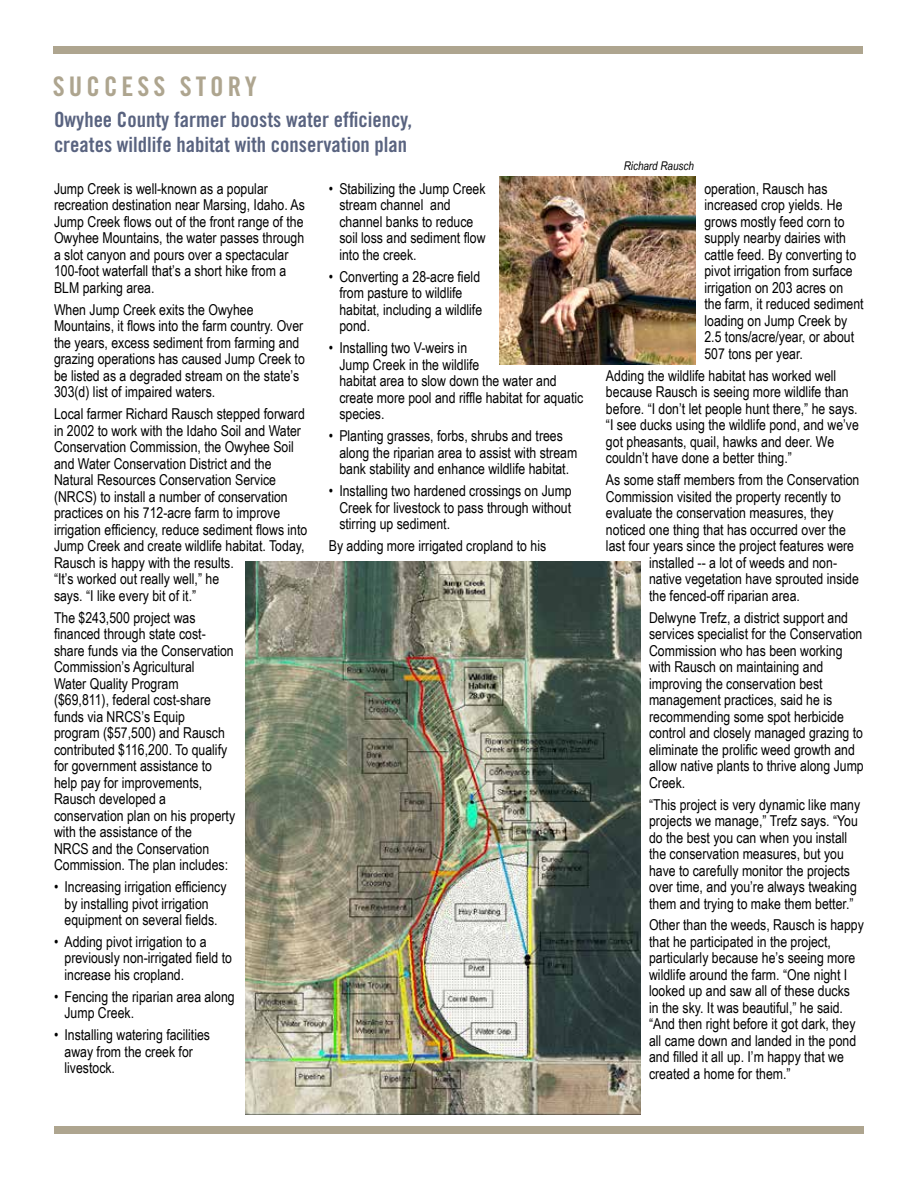
<style>
.page{position:relative;width:918px;height:1188px;background:#fff}
.page>*{position:absolute;margin:0;border:0;box-sizing:border-box;transform-origin:0 0}
.t1{font:27px "Trade Gothic Bold Cond Twenty";color:#aea58f}
.t2{font:21px/25.2px "Trade Gothic Bold Cond Twenty";color:#596380}
.t3{font:15px/16.5px "Arial Narrow";color:#000}
.t4{font:italic 12px "Arial Narrow";color:#000}
</style>
<div class="page">
<div style="left:53px;top:47px;width:810px;height:7px;background:#aea58f"></div>
<img style="left:245px;top:562px;width:395px;height:552px">
<img style="left:499px;top:176px;width:197px;height:188px">
<div style="left:54px;top:1127px;width:810px;height:7px;background:#aea58f"></div>
<h1 class="t1" style="left:53px;top:70px;width:33px">Success</h1>
<h1 class="t1" style="left:180px;top:70px;width:33px">Story</h1>
<h2 class="t2" style="left:54px;top:106px;width:359px">Owyhee County farmer boosts water efficiency, creates wildlife habitat with conservation plan</h2>
<p class="t3" style="left:54px;top:180px;width:252px">Jump Creek is well-known as a popular recreation destination near Marsing, Idaho. As Jump Creek flows out of the front range of the Owyhee Mountains, the water passes through a slot canyon and pours over a spectacular 100-foot waterfall that’s a short hike from a BLM parking area.</p>
<p class="t3" style="left:54px;top:301px;width:252px">When Jump Creek exits the Owyhee Mountains, it flows into the farm country. Over the years, excess sediment from farming and grazing operations has caused Jump Creek to be listed as a degraded stream on the state’s 303(d) list of impaired waters.</p>
<p class="t3" style="left:54px;top:405px;width:255px">Local farmer Richard Rausch stepped forward in 2002 to work with the Idaho Soil and Water Conservation Commission, the Owyhee Soil and Water Conservation District and the Natural Resources Conservation Service (NRCS) to install a number of conservation practices on his 712-acre farm to improve irrigation efficiency, reduce sediment flows into Jump Creek and create wildlife habitat. Today, Rausch is happy with the results.<br>“It’s worked out really well,” he<br>says. “I like every bit of it.”</p>
<p class="t3" style="left:54px;top:609px;width:183px">The $243,500 project was financed through state cost&shy;share funds via the Conservation<br>Commission’s Agricultural<br>Water Quality Program ($69,811), federal cost-share funds via NRCS’s Equip<br>program ($57,500) and Rausch contributed $116,200. To qualify for government assistance to help pay for improvements,<br>Rausch developed a conservation plan on his property with the assistance of the<br>NRCS and the Conservation<br>Commission. The plan includes:</p>
<p class="t3" style="left:54px;top:878px;width:174px;text-align:center">• Increasing irrigation efficiency by installing pivot irrigation equipment on several fields.</p>
<p class="t3" style="left:64px;top:933px;width:169px;text-indent:-10px">• Adding pivot irrigation to a previously non-irrigated field to increase his cropland.</p>
<p class="t3" style="left:64px;top:988px;width:172px;text-indent:-10px">• Fencing the riparian area along<br>Jump Creek.</p>
<p class="t3" style="left:64px;top:1026px;width:147px;text-indent:-10px">• Installing watering facilities away from the creek for livestock.</p>
<p class="t3" style="left:339px;top:180px;width:148px;text-indent:-10px">• Stabilizing the Jump Creek stream channel and channel banks to reduce soil loss and sediment flow into the creek.</p>
<p class="t3" style="left:339px;top:268px;width:144px;text-indent:-10px">• Converting a 28-acre field from pasture to wildlife habitat, including a wildlife pond.</p>
<p class="t3" style="left:339px;top:339px;width:246px;text-indent:-10px">• Installing two V-weirs in<br>Jump Creek in the wildlife<br>habitat area to slow down the water and create more pool and riffle habitat for aquatic species.</p>
<p class="t3" style="left:339px;top:427px;width:239px;text-indent:-10px">• Planting grasses, forbs, shrubs and trees along the riparian area to assist with stream bank stability and enhance wildlife habitat.</p>
<p class="t3" style="left:339px;top:482px;width:234px;text-align:justify;text-indent:-10px">• Installing two hardened crossings on Jump Creek for livestock to pass through without stirring up sediment.</p>
<p class="t3" style="left:329px;top:537px;width:219px">By adding more irrigated cropland to his</p>
<p class="t4" style="left:624px;top:157px;width:71px">Richard Rausch</p>
<p class="t3" style="left:704px;top:180px;width:161px">operation, Rausch has increased crop yields. He grows mostly feed corn to supply nearby dairies with cattle feed. By converting to pivot irrigation from surface irrigation on 203 acres on the farm, it reduced sediment loading on Jump Creek by<br>2.5 tons/acre/year, or about<br>507 tons per year.</p>
<p class="t3" style="left:606px;top:367px;width:254px">Adding the wildlife habitat has worked well because Rausch is seeing more wildlife than before. “I don’t let people hunt there,” he says. “I see ducks using the wildlife pond, and we’ve got pheasants, quail, hawks and deer. We couldn’t have done a better thing.”</p>
<p class="t3" style="left:606px;top:471px;width:255px">As some staff members from the Conservation</p>
<p class="t3" style="left:606px;top:488px;width:237px">Commission visited the property recently to</p>
<p class="t3" style="left:606px;top:504px;width:229px">evaluate the conservation measures, they</p>
<p class="t3" style="left:606px;top:521px;width:242px">noticed one thing that has occurred over the</p>
<p class="t3" style="left:606px;top:537px;width:250px">last four years since the project features were</p>
<p class="t3" style="left:649px;top:554px;width:190px">installed -- a lot of weeds and non-</p>
<p class="t3" style="left:649px;top:570px;width:211px">native vegetation have sprouted inside</p>
<p class="t3" style="left:649px;top:587px;width:152px">the fenced-off riparian area.</p>
<p class="t3" style="left:649px;top:609px;width:216px">Delwyne Trefz, a district support and services specialist for the Conservation Commission who has been working with Rausch on maintaining and improving the conservation best management practices, said he is recommending some spot herbicide control and closely managed grazing to eliminate the prolific weed growth and allow native plants to thrive along Jump Creek.</p>
<p class="t3" style="left:649px;top:795px;width:213px">“This project is very dynamic like many projects we manage,” Trefz says. “You do the best you can when you install the conservation measures, but you have to carefully monitor the projects over time, and you’re always tweaking them and trying to make them better.”</p>
<p class="t3" style="left:649px;top:916px;width:216px">Other than the weeds, Rausch is happy that he participated in the project, particularly because he’s seeing more wildlife around the farm. “One night I looked up and saw all of these ducks<br>in the sky. It was beautiful,” he said. “And then right before it got dark, they all came down and landed in the pond and filled it all up. I’m happy that we created a home for them.”</p>
</div>
